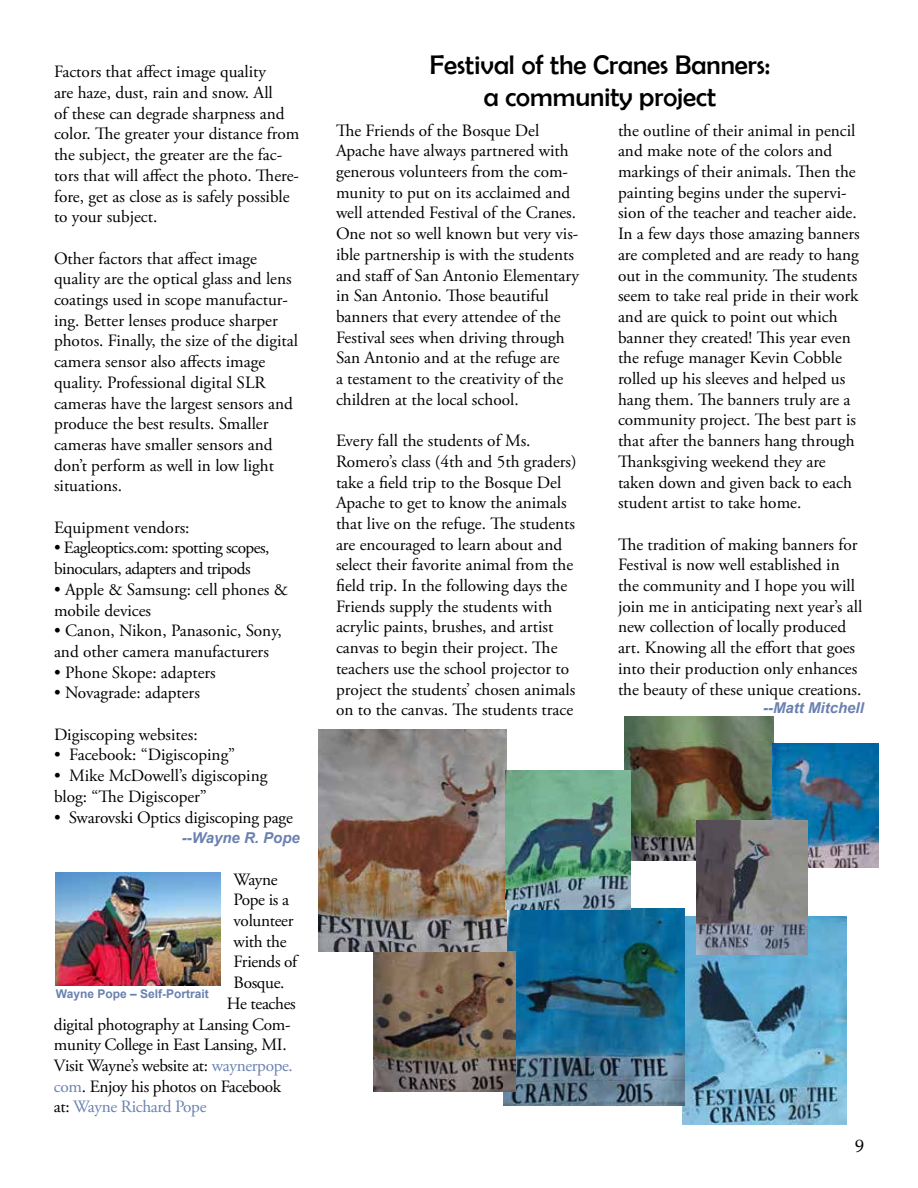
<style>
.page{position:relative;width:918px;height:1188px;background:#fff}
.page>*{position:absolute;margin:0;border:0;box-sizing:border-box;transform-origin:0 0}
.t1{font:27px/32.4px "Berlin Sans FB";color:#000;text-align:center}
.t2{font:18px "Palatino Linotype";color:#000}
.t3{font:17.25px/20.7px "Adobe Garamond Pro";color:#000}
.t4{font:17.25px "Adobe Garamond Pro";letter-spacing:-.02em;color:#000}
.t5{font:17.25px/20.7px "Adobe Garamond Pro";letter-spacing:-.03em;color:#000}
.t6{font:17.25px "Adobe Garamond Pro";letter-spacing:-.02em;color:#6a81b0}
.t7{font:italic 700 15px "Arial";color:#6a81b0}
.t8{font:700 12px "Arial";color:#6a81b0}
.s1{color:#6a81b0}
.s2{color:#000}
</style>
<div class="page">
<img style="left:683px;top:917px;width:163px;height:207px">
<img style="left:504px;top:909px;width:180px;height:196px">
<img style="left:56px;top:872px;width:164px;height:113px">
<img style="left:374px;top:951px;width:142px;height:140px">
<img style="left:318px;top:729px;width:189px;height:222px">
<img style="left:624px;top:717px;width:149px;height:143px">
<img style="left:772px;top:743px;width:106px;height:125px">
<img style="left:506px;top:771px;width:124px;height:139px">
<img style="left:697px;top:821px;width:110px;height:133px">
<p class="t3" style="left:54px;top:62px;width:247px">Factors that affect image quality<br>are haze, dust, rain and snow. All<br>of these can degrade sharpness and color. The greater your distance from the subject, the greater are the fac&shy;tors that will affect the photo. There&shy;fore, get as close as is safely possible to your subject.</p>
<p class="t3" style="left:54px;top:248px;width:246px">Other factors that affect image quality are the optical glass and lens coatings used in scope manufactur&shy;ing. Better lenses produce sharper photos. Finally, the size of the digital camera sensor also affects image quality. Professional digital SLR cameras have the largest sensors and produce the best results. Smaller cameras have smaller sensors and don’t perform as well in low light situations.</p>
<p class="t3" style="left:54px;top:518px;width:137px">Equipment vendors:</p>
<p class="t5" style="left:54px;top:538px;width:217px">• Eagleoptics.com: spotting scopes, binoculars, adapters and tripods</p>
<p class="t3" style="left:54px;top:580px;width:235px">• Apple &amp; Samsung: cell phones &amp; mobile devices</p>
<p class="t3" style="left:54px;top:621px;width:229px">• Canon, Nikon, Panasonic, Sony, and other camera manufacturers</p>
<p class="t3" style="left:54px;top:662px;width:163px">• Phone Skope: adapters</p>
<p class="t3" style="left:54px;top:683px;width:147px">• Novagrade: adapters</p>
<p class="t3" style="left:54px;top:725px;width:145px">Digiscoping websites:</p>
<p class="t3" style="left:54px;top:745px;width:183px">• Facebook: “Digiscoping”</p>
<p class="t3" style="left:54px;top:766px;width:215px">• Mike McDowell’s digiscoping blog: “The Digiscoper”</p>
<p class="t3" style="left:54px;top:807px;width:240px">• Swarovski Optics digiscoping page</p>
<p class="t7" style="left:182px;top:828px;width:120px">--Wayne R. Pope</p>
<p class="t3" style="left:234px;top:869px;width:46px">Wayne</p>
<p class="t3" style="left:234px;top:890px;width:57px">Pope is a</p>
<p class="t4" style="left:234px;top:910px;width:61px">volunteer</p>
<p class="t3" style="left:234px;top:932px;width:54px">with the</p>
<p class="t4" style="left:234px;top:952px;width:65px">Friends of</p>
<p class="t3" style="left:234px;top:973px;width:52px">Bosque.</p>
<p class="t4" style="left:227px;top:993px;width:70px">He teaches</p>
<p class="t4" style="left:54px;top:1014px;width:238px">digital photography at Lansing Com-</p>
<p class="t4" style="left:54px;top:1034px;width:234px">munity College in East Lansing, MI.</p>
<p class="t4" style="left:54px;top:1055px;width:240px">Visit Wayne’s website at: <span class="s1">waynerpope.</span></p>
<p class="t4" style="left:54px;top:1076px;width:229px"><span class="s1">com</span>. Enjoy his photos on Facebook</p>
<p class="t6" style="left:54px;top:1096px;width:154px"><span class="s2">at:</span> Wayne Richard Pope</p>
<p class="t8" style="left:56px;top:986px;width:154px">Wayne Pope – Self-Portrait</p>
<h1 class="t1" style="left:430px;top:48px;width:342px">Festival of the Cranes Banners: a community project</h1>
<p class="t3" style="left:336px;top:120px;width:245px">The Friends of the Bosque Del Apache have always partnered with generous volunteers from the com&shy;munity to put on its acclaimed and well attended Festival of the Cranes.<br>One not so well known but very vis&shy;ible partnership is with the students and staff of San Antonio Elementary in San Antonio. Those beautiful banners that every attendee of the Festival sees when driving through San Antonio and at the refuge are<br>a testament to the creativity of the children at the local school.</p>
<p class="t3" style="left:336px;top:431px;width:242px">Every fall the students of Ms.<br>Romero’s class (4th and 5th graders) take a field trip to the Bosque Del Apache to get to know the animals that live on the refuge. The students are encouraged to learn about and select their favorite animal from the field trip. In the following days the Friends supply the students with acrylic paints, brushes, and artist canvas to begin their project. The teachers use the school projector to project the students’ chosen animals on to the canvas. The students trace</p>
<p class="t3" style="left:618px;top:120px;width:243px">the outline of their animal in pencil and make note of the colors and markings of their animals. Then the painting begins under the supervi&shy;sion of the teacher and teacher aide.<br>In a few days those amazing banners are completed and are ready to hang out in the community. The students seem to take real pride in their work and are quick to point out which banner they created! This year even the refuge manager Kevin Cobble rolled up his sleeves and helped us hang them. The banners truly are a community project. The best part is that after the banners hang through Thanksgiving weekend they are taken down and given back to each student artist to take home.</p>
<p class="t3" style="left:618px;top:534px;width:246px">The tradition of making banners for Festival is now well established in the community and I hope you will join me in anticipating next year’s all new collection of locally produced art. Knowing all the effort that goes into their production only enhances the beauty of these unique creations.</p>
<p class="t7" style="left:763px;top:698px;width:102px">--Matt Mitchell</p>
<p class="t2" style="left:855px;top:1133px;width:10px">9</p>
</div>
